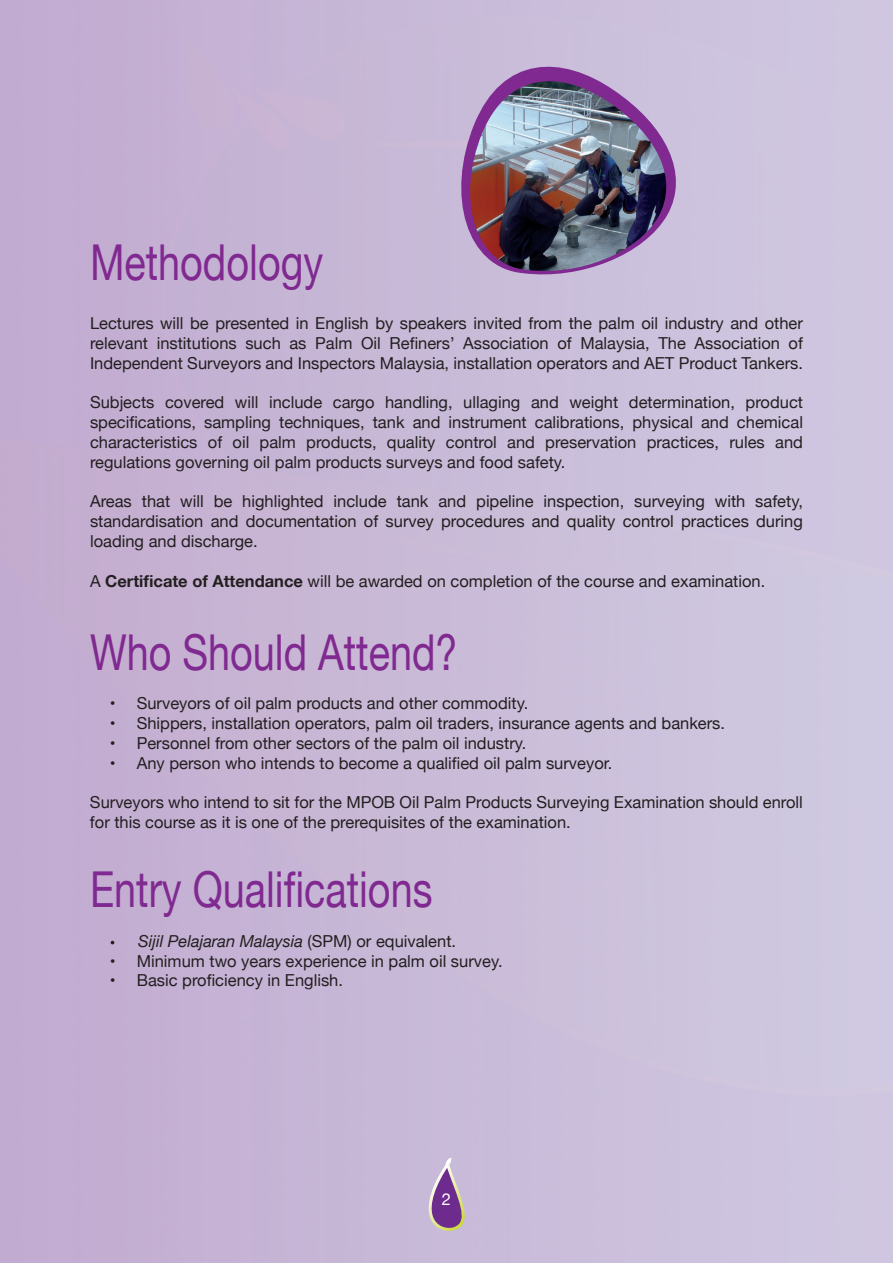
<style>
.page{position:relative;width:893px;height:1263px;background:#fff}
.page>*{position:absolute;margin:0;border:0;box-sizing:border-box;transform-origin:0 0}
.t1{font:49.5px "Helvetica Neue";color:#802990;scale:.8 1}
.t2{font:16.5px/19.8px "Helvetica Neue";color:#231f20;text-align:justify}
.t3{font:italic 16.5px "Helvetica Neue";color:#231f20}
.t4{font:16.5px "Helvetica Neue";color:#fff}
.s1{font-weight:700}
.s2{font-style:normal}
</style>
<div class="page">
<svg style="left:428px;top:1158px;width:44px;height:77px;background:#ac8fb7"></svg>
<svg style="left:445px;top:55px;width:245px;height:225px;background:#c2afd3"></svg>
<img style="left:468px;top:81px;width:200px;height:192px">
<h1 class="t1" style="left:90px;top:227px;width:293px">Methodology</h1>
<p class="t2" style="left:90px;top:314px;width:714px">Lectures will be presented in English by speakers invited from the palm oil industry and other relevant institutions such as Palm Oil Refiners’ Association of Malaysia, The Association of Independent Surveyors and Inspectors Malaysia, installation operators and AET Product Tankers.</p>
<p class="t2" style="left:90px;top:394px;width:714px">Subjects covered will include cargo handling, ullaging and weight determination, product specifications, sampling techniques, tank and instrument calibrations, physical and chemical characteristics of oil palm products, quality control and preservation practices, rules and regulations governing oil palm products surveys and food safety.</p>
<p class="t2" style="left:90px;top:493px;width:714px">Areas that will be highlighted include tank and pipeline inspection, surveying with safety, standardisation and documentation of survey procedures and quality control practices during loading and discharge.</p>
<p class="t2" style="left:90px;top:572px;width:677px">A <span class="s1">Certificate of Attendance</span> will be awarded on completion of the course and examination.</p>
<h1 class="t1" style="left:90px;top:616px;width:461px">Who Should Attend?</h1>
<p class="t2" style="left:110px;top:694px;width:420px">• Surveyors of oil palm products and other commodity.</p>
<p class="t2" style="left:110px;top:714px;width:617px">• Shippers, installation operators, palm oil traders, insurance agents and bankers.</p>
<p class="t2" style="left:110px;top:734px;width:418px">• Personnel from other sectors of the palm oil industry.</p>
<p class="t2" style="left:110px;top:754px;width:504px">• Any person who intends to become a qualified oil palm surveyor.</p>
<p class="t2" style="left:90px;top:793px;width:714px">Surveyors who intend to sit for the MPOB Oil Palm Products Surveying Examination should enroll for this course as it is one of the prerequisites of the examination.</p>
<h1 class="t1" style="left:90px;top:854px;width:430px">Entry Qualifications</h1>
<p class="t3" style="left:138px;top:929px;width:320px">Sijil Pelajaran Malaysia <span class="s2">(SPM) or equivalent.</span></p>
<p class="t2" style="left:110px;top:952px;width:394px">• Minimum two years experience in palm oil survey.</p>
<p class="t2" style="left:110px;top:971px;width:235px">• Basic proficiency in English.</p>
<p class="t4" style="left:442px;top:1187px;width:11px">2</p>
</div>
